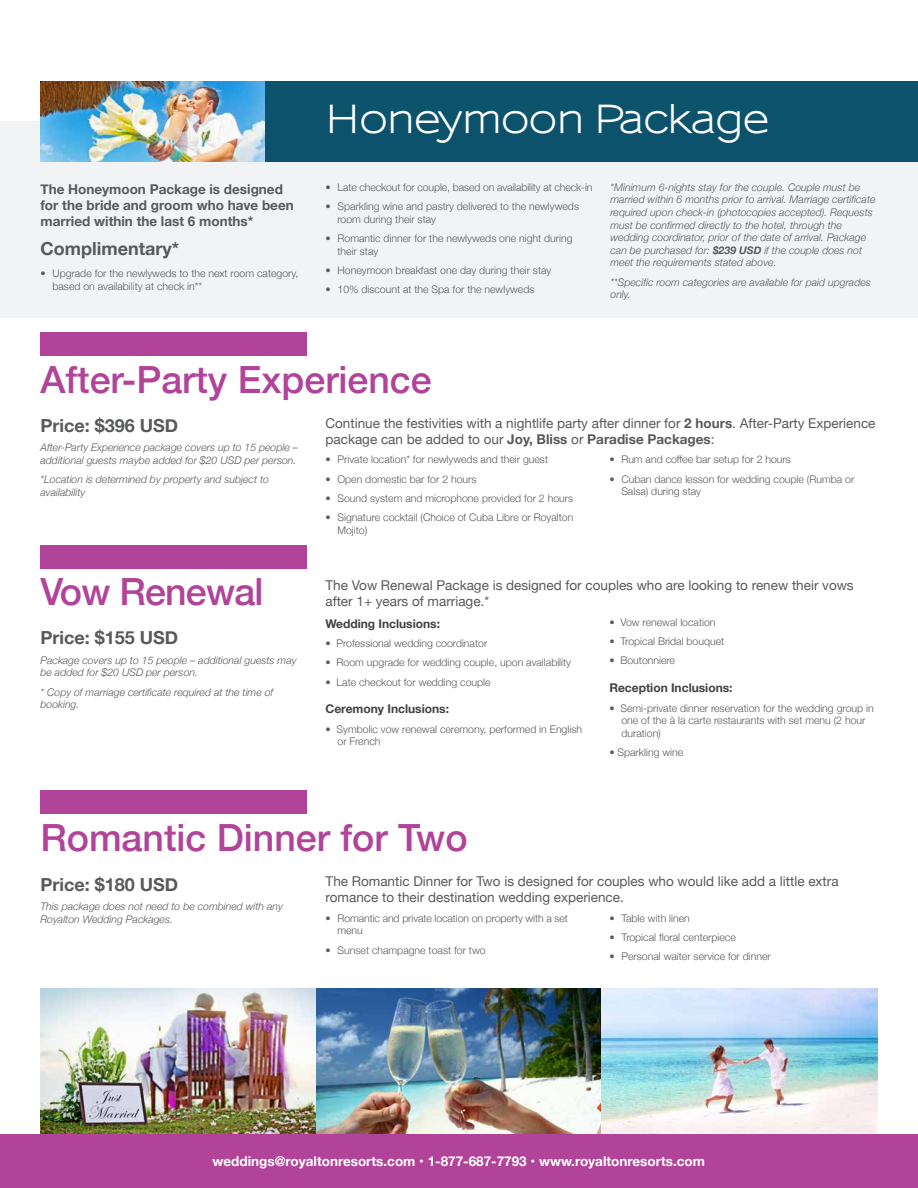
<style>
.page{position:relative;width:918px;height:1188px;background:#fff}
.page>*{position:absolute;margin:0;border:0;box-sizing:border-box;transform-origin:0 0}
.t1{font:500 37.5px "Helvetica Neue";color:#b14399}
.t2{font:700 37.5px "Sansumi";color:#fff}
.t3{font:500 37.5px "Helvetica Neue";letter-spacing:-.02em;color:#b14399}
.t4{font:700 18px "Helvetica Neue";color:#58595b}
.t5{font:13.5px/16.2px "Helvetica Neue";color:#58595b}
.t6{font:700 13.5px/16.2px "Helvetica Neue";color:#58595b}
.t7{font:700 13.5px "Helvetica Neue";color:#fff}
.t8{font:700 12px "Helvetica Neue";color:#414142}
.t9{font:300 10.5px/12.6px "Helvetica Neue";color:#58595b}
.t10{font:italic 300 10.5px/12.6px "Helvetica Neue";color:#58595b}
.s1{font-weight:700}
</style>
<div class="page">
<img style="left:40px;top:988px;width:276px;height:146px">
<img style="left:316px;top:988px;width:286px;height:146px">
<img style="left:602px;top:988px;width:276px;height:146px">
<div style="left:0;top:1134px;width:918px;height:54px;background:#b14399"></div>
<div style="left:0;top:122px;width:918px;height:196px;background:#f2f3f4"></div>
<div style="left:265px;top:81px;width:653px;height:81px;background:#0c526c"></div>
<img style="left:40px;top:81px;width:225px;height:81px">
<div style="left:40px;top:333px;width:268px;height:23px;background:#b14399"></div>
<div style="left:40px;top:791px;width:267px;height:23px;background:#b14399"></div>
<div style="left:40px;top:545px;width:268px;height:24px;background:#b14399"></div>
<p class="t6" style="left:40px;top:181px;width:255px">The Honeymoon Package is designed for the bride and groom who have been married within the last 6 months*</p>
<h2 class="t4" style="left:40px;top:234px;width:140px">Complimentary*</h2>
<p class="t9" style="left:52px;top:266px;width:247px;text-indent:-12px">• Upgrade for the newlyweds to the next room category, based on availability at check in**</p>
<h1 class="t2" style="left:326px;top:98px;width:445px">Honeymoon Package</h1>
<p class="t9" style="left:325px;top:180px;width:269px">• Late checkout for couple, based on availability at check-in</p>
<p class="t9" style="left:338px;top:199px;width:243px;text-indent:-12px">• Sparkling wine and pastry delivered to the newlyweds room during their stay</p>
<p class="t9" style="left:338px;top:231px;width:237px;text-indent:-12px">• Romantic dinner for the newlyweds one night during their stay</p>
<p class="t9" style="left:325px;top:263px;width:227px">• Honeymoon breakfast one day during their stay</p>
<p class="t9" style="left:325px;top:283px;width:211px">• 10% discount at the Spa for the newlyweds</p>
<p class="t10" style="left:610px;top:180px;width:267px">*Minimum 6-nights stay for the couple. Couple must be married within 6 months prior to arrival. Marriage certificate required upon check-in (photocopies accepted). Requests must be confirmed directly to the hotel, through the wedding coordinator, prior of the date of arrival. Package can be purchased for: <span class="s1">$239 USD</span> if the couple does not meet the requirements stated above.</p>
<p class="t10" style="left:610px;top:275px;width:262px">**Specific room categories are available for paid upgrades only.</p>
<h1 class="t1" style="left:40px;top:349px;width:393px">After-Party Experience</h1>
<h2 class="t4" style="left:40px;top:411px;width:139px">Price: $396 USD</h2>
<p class="t10" style="left:40px;top:441px;width:259px">After-Party Experience package covers up to 15 people – additional guests maybe added for $20 USD per person.</p>
<p class="t10" style="left:40px;top:473px;width:230px">*Location is determined by property and subject to availability</p>
<h1 class="t3" style="left:40px;top:562px;width:225px">Vow Renewal</h1>
<h2 class="t4" style="left:41px;top:624px;width:139px">Price: $155 USD</h2>
<p class="t10" style="left:41px;top:653px;width:258px">Package covers up to 15 people – additional guests may be added for $20 USD per person.</p>
<p class="t10" style="left:41px;top:685px;width:234px">* Copy of marriage certificate required at the time of booking.</p>
<p class="t5" style="left:326px;top:416px;width:552px">Continue the festivities with a nightlife party after dinner for <span class="s1">2 hours</span>. After-Party Experience package can be added to our <span class="s1">Joy, Bliss</span> or <span class="s1">Paradise Packages</span>:</p>
<p class="t9" style="left:326px;top:452px;width:224px">• Private location* for newlyweds and their guest</p>
<p class="t9" style="left:326px;top:472px;width:153px">• Open domestic bar for 2 hours</p>
<p class="t9" style="left:326px;top:491px;width:249px">• Sound system and microphone provided for 2 hours</p>
<p class="t9" style="left:338px;top:510px;width:237px;text-indent:-12px">• Signature cocktail (Choice of Cuba Libre or Royalton<br>Mojito)</p>
<p class="t9" style="left:609px;top:452px;width:183px">• Rum and coffee bar setup for 2 hours</p>
<p class="t9" style="left:621px;top:472px;width:235px;text-indent:-12px">• Cuban dance lesson for wedding couple (Rumba or<br>Salsa) during stay</p>
<p class="t5" style="left:326px;top:578px;width:530px">The Vow Renewal Package is designed for couples who are looking to renew their vows after 1+ years of marriage.*</p>
<p class="t8" style="left:326px;top:614px;width:116px">Wedding Inclusions:</p>
<p class="t9" style="left:326px;top:636px;width:163px">• Professional wedding coordinator</p>
<p class="t9" style="left:326px;top:655px;width:247px">• Room upgrade for wedding couple, upon availability</p>
<p class="t9" style="left:326px;top:675px;width:167px">• Late checkout for wedding couple</p>
<p class="t8" style="left:326px;top:700px;width:125px">Ceremony Inclusions:</p>
<p class="t9" style="left:338px;top:722px;width:246px;text-indent:-12px">• Symbolic vow renewal ceremony, performed in English or French</p>
<p class="t9" style="left:609px;top:615px;width:108px">• Vow renewal location</p>
<p class="t9" style="left:609px;top:634px;width:116px">• Tropical Bridal bouquet</p>
<p class="t9" style="left:609px;top:654px;width:67px">• Boutonniere</p>
<p class="t8" style="left:609px;top:679px;width:125px">Reception Inclusions:</p>
<p class="t9" style="left:621px;top:701px;width:254px;text-indent:-12px">• Semi-private dinner reservation for the wedding group in one of the à la carte restaurants with set menu (2 hour duration)</p>
<p class="t9" style="left:609px;top:745px;width:75px">• Sparkling wine</p>
<h1 class="t1" style="left:40px;top:807px;width:429px">Romantic Dinner for Two</h1>
<h2 class="t4" style="left:40px;top:870px;width:139px">Price: $180 USD</h2>
<p class="t10" style="left:40px;top:900px;width:244px">This package does not need to be combined with any<br>Royalton Wedding Packages.</p>
<p class="t5" style="left:326px;top:874px;width:515px">The Romantic Dinner for Two is designed for couples who would like add a little extra romance to their destination wedding experience.</p>
<p class="t9" style="left:338px;top:911px;width:232px;text-indent:-12px">• Romantic and private location on property with a set menu</p>
<p class="t9" style="left:326px;top:943px;width:162px">• Sunset champagne toast for two</p>
<p class="t9" style="left:609px;top:911px;width:82px">• Table with linen</p>
<p class="t9" style="left:609px;top:930px;width:128px">• Tropical floral centerpiece</p>
<p class="t9" style="left:609px;top:950px;width:163px">• Personal waiter service for dinner</p>
<p class="t7" style="left:213px;top:1151px;width:494px">weddings@royaltonresorts.com • 1-877-687-7793 • www.royaltonresorts.com</p>
</div>
